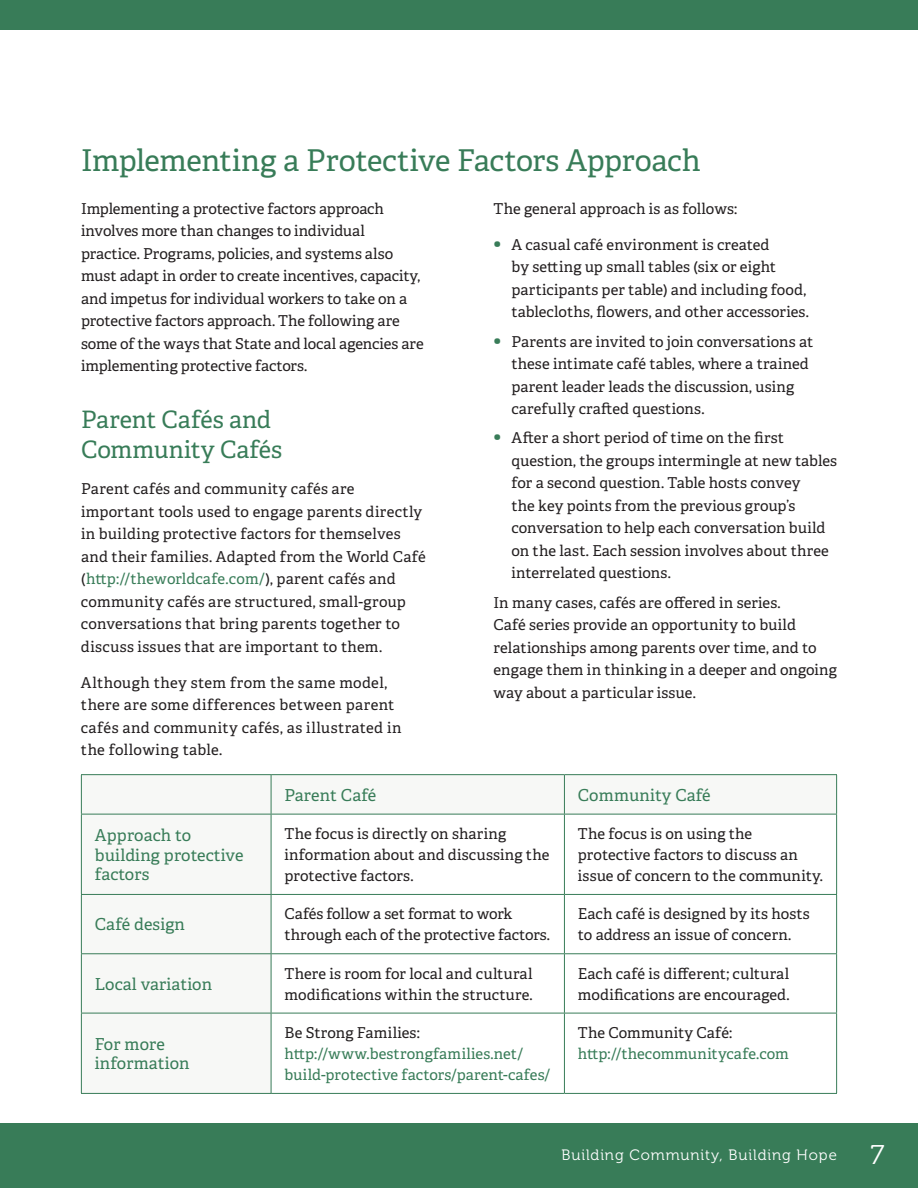
<style>
.page{position:relative;width:918px;height:1188px;background:#fff}
.page>*{position:absolute;margin:0;border:0;box-sizing:border-box;transform-origin:0 0}
.t1{font:30px "Adelle PE";letter-spacing:-.015em;color:#387c58}
.t2{font:27px "Museo 300";color:#fff}
.t3{font:24px/30px "Adelle PE";letter-spacing:-.005em;color:#387c58}
.t4{font:16.5px/19.8px "Adelle PE";letter-spacing:.01em;color:#387c58}
.t5{font:15px/22.5px "Adelle PE";letter-spacing:.005em;color:#231f20}
.t6{font:15px/22.5px "Adelle PE";letter-spacing:.025em;color:#231f20}
.t7{font:15px/21px "Adelle PE";letter-spacing:.005em;color:#387c58}
.t8{font:15px "Museo 300";letter-spacing:.06em;color:#fff}
.s1{color:#387c58}
.s2{font-size:21px;color:#387c58}
</style>
<div class="page">
<div style="left:1px;top:1123px;width:917px;height:65px;background:#387c58"></div>
<hr style="left:0;top:1123px;width:1px;height:65px;background:#387c58">
<div style="left:1px;top:0;width:917px;height:29px;background:#387c58"></div>
<svg style="left:0;top:0;width:1px;height:29px"></svg>
<div style="left:81px;top:775px;width:190px;height:39px;background:#f7f8f6"></div>
<div style="left:271px;top:775px;width:293px;height:39px;background:#f7f8f6"></div>
<div style="left:564px;top:775px;width:273px;height:39px;background:#f7f8f6"></div>
<div style="left:81px;top:814px;width:190px;height:80px;background:#f7f8f6"></div>
<div style="left:81px;top:894px;width:190px;height:60px;background:#f7f8f6"></div>
<div style="left:81px;top:954px;width:190px;height:59px;background:#f7f8f6"></div>
<div style="left:81px;top:1013px;width:190px;height:80px;background:#f7f8f6"></div>
<hr style="left:81px;top:775px;width:1px;height:39px;background:#387c58">
<hr style="left:81px;top:774px;width:190px;height:1px;background:#387c58">
<hr style="left:271px;top:775px;width:1px;height:39px;background:#387c58">
<hr style="left:271px;top:774px;width:293px;height:1px;background:#387c58">
<hr style="left:564px;top:775px;width:1px;height:39px;background:#387c58">
<hr style="left:564px;top:774px;width:273px;height:1px;background:#387c58">
<hr style="left:836px;top:775px;width:1px;height:39px;background:#387c58">
<hr style="left:81px;top:814px;width:1px;height:80px;background:#387c58">
<hr style="left:81px;top:814px;width:190px;height:1px;background:#387c58">
<hr style="left:271px;top:814px;width:1px;height:80px;background:#387c58">
<hr style="left:271px;top:814px;width:293px;height:1px;background:#387c58">
<hr style="left:564px;top:814px;width:1px;height:80px;background:#387c58">
<hr style="left:564px;top:814px;width:273px;height:1px;background:#387c58">
<hr style="left:836px;top:814px;width:1px;height:80px;background:#387c58">
<hr style="left:81px;top:895px;width:1px;height:58px;background:#387c58">
<hr style="left:81px;top:894px;width:190px;height:1px;background:#387c58">
<hr style="left:271px;top:895px;width:1px;height:58px;background:#387c58">
<hr style="left:271px;top:894px;width:293px;height:1px;background:#387c58">
<hr style="left:564px;top:895px;width:1px;height:58px;background:#387c58">
<hr style="left:564px;top:894px;width:273px;height:1px;background:#387c58">
<hr style="left:836px;top:895px;width:1px;height:58px;background:#387c58">
<hr style="left:81px;top:954px;width:1px;height:59px;background:#387c58">
<hr style="left:81px;top:953px;width:190px;height:1px;background:#387c58">
<hr style="left:271px;top:954px;width:1px;height:59px;background:#387c58">
<hr style="left:271px;top:953px;width:293px;height:1px;background:#387c58">
<hr style="left:564px;top:954px;width:1px;height:59px;background:#387c58">
<hr style="left:564px;top:953px;width:273px;height:1px;background:#387c58">
<hr style="left:836px;top:954px;width:1px;height:59px;background:#387c58">
<hr style="left:81px;top:1013px;width:1px;height:80px;background:#387c58">
<hr style="left:81px;top:1013px;width:190px;height:1px;background:#387c58">
<hr style="left:81px;top:1093px;width:190px;height:1px;background:#387c58">
<hr style="left:271px;top:1013px;width:1px;height:80px;background:#387c58">
<hr style="left:271px;top:1013px;width:293px;height:1px;background:#387c58">
<hr style="left:271px;top:1093px;width:293px;height:1px;background:#387c58">
<hr style="left:564px;top:1013px;width:1px;height:80px;background:#387c58">
<hr style="left:564px;top:1013px;width:273px;height:1px;background:#387c58">
<hr style="left:836px;top:1013px;width:1px;height:80px;background:#387c58">
<hr style="left:564px;top:1093px;width:273px;height:1px;background:#387c58">
<h2 class="t1" style="left:81px;top:139px;width:621px">Implementing a Protective Factors Approach</h2>
<p class="t5" style="left:81px;top:197px;width:344px">Implementing a protective factors approach involves more than changes to individual practice. Programs, policies, and systems also must adapt in order to create incentives, capacity, and impetus for individual workers to take on a protective factors approach. The following are some of the ways that State and local agencies are implementing protective factors.</p>
<h3 class="t3" style="left:81px;top:404px;width:203px">Parent Cafés and<br>Community Cafés</h3>
<p class="t5" style="left:81px;top:477px;width:346px">Parent cafés and community cafés are important tools used to engage parents directly in building protective factors for themselves and their families. Adapted from the World Café (<span class="s1">http://theworldcafe.com/</span>), parent cafés and community cafés are structured, small-group conversations that bring parents together to discuss issues that are important to them.</p>
<p class="t6" style="left:81px;top:671px;width:322px">Although they stem from the same model, there are some differences between parent cafés and community cafés, as illustrated in the following table.</p>
<p class="t5" style="left:494px;top:197px;width:245px">The general approach is as follows:</p>
<p class="t5" style="left:512px;top:233px;width:299px;text-indent:-18px"><span class="s2">•</span> A casual café environment is created<br>by setting up small tables (six or eight participants per table) and including food, tablecloths, flowers, and other accessories.</p>
<p class="t5" style="left:512px;top:329px;width:303px;text-indent:-18px"><span class="s2">•</span> Parents are invited to join conversations at these intimate café tables, where a trained parent leader leads the discussion, using carefully crafted questions.</p>
<p class="t5" style="left:512px;top:426px;width:327px;text-indent:-18px"><span class="s2">•</span> After a short period of time on the first question, the groups intermingle at new tables for a second question. Table hosts convey<br>the key points from the previous group’s conversation to help each conversation build on the last. Each session involves about three interrelated questions.</p>
<p class="t5" style="left:494px;top:590px;width:345px">In many cases, cafés are offered in series.<br>Café series provide an opportunity to build relationships among parents over time, and to engage them in thinking in a deeper and ongoing way about a particular issue.</p>
<p class="t4" style="left:285px;top:784px;width:93px">Parent Café</p>
<p class="t4" style="left:578px;top:784px;width:134px">Community Café</p>
<p class="t4" style="left:95px;top:824px;width:150px">Approach to building protective factors</p>
<p class="t5" style="left:285px;top:822px;width:266px;line-height:21px">The focus is directly on sharing information about and discussing the protective factors.</p>
<p class="t5" style="left:578px;top:822px;width:247px;line-height:21px">The focus is on using the protective factors to discuss an issue of concern to the community.</p>
<p class="t4" style="left:95px;top:914px;width:92px">Café design</p>
<p class="t5" style="left:285px;top:903px;width:267px;line-height:21px">Cafés follow a set format to work through each of the protective factors.</p>
<p class="t5" style="left:578px;top:903px;width:233px;line-height:21px">Each café is designed by its hosts to address an issue of concern.</p>
<p class="t4" style="left:95px;top:973px;width:119px">Local variation</p>
<p class="t5" style="left:285px;top:962px;width:250px;line-height:21px">There is room for local and cultural modifications within the structure.</p>
<p class="t5" style="left:578px;top:962px;width:213px;line-height:21px">Each café is different; cultural modifications are encouraged.</p>
<p class="t4" style="left:95px;top:1033px;width:96px">For more information</p>
<p class="t7" style="left:285px;top:1042px;width:267px">http://www.bestrongfamilies.net/ build-protective factors/parent-cafes/</p>
<p class="t7" style="left:578px;top:1042px;width:212px">http://thecommunitycafe.com</p>
<p class="t5" style="left:285px;top:1021px;width:137px">Be Strong Families:</p>
<p class="t5" style="left:578px;top:1021px;width:156px">The Community Café:</p>
<p class="t8" style="left:561px;top:1146px;width:277px">Building Community, Building Hope</p>
<h2 class="t2" style="left:871px;top:1140px;width:15px">7</h2>
</div>
